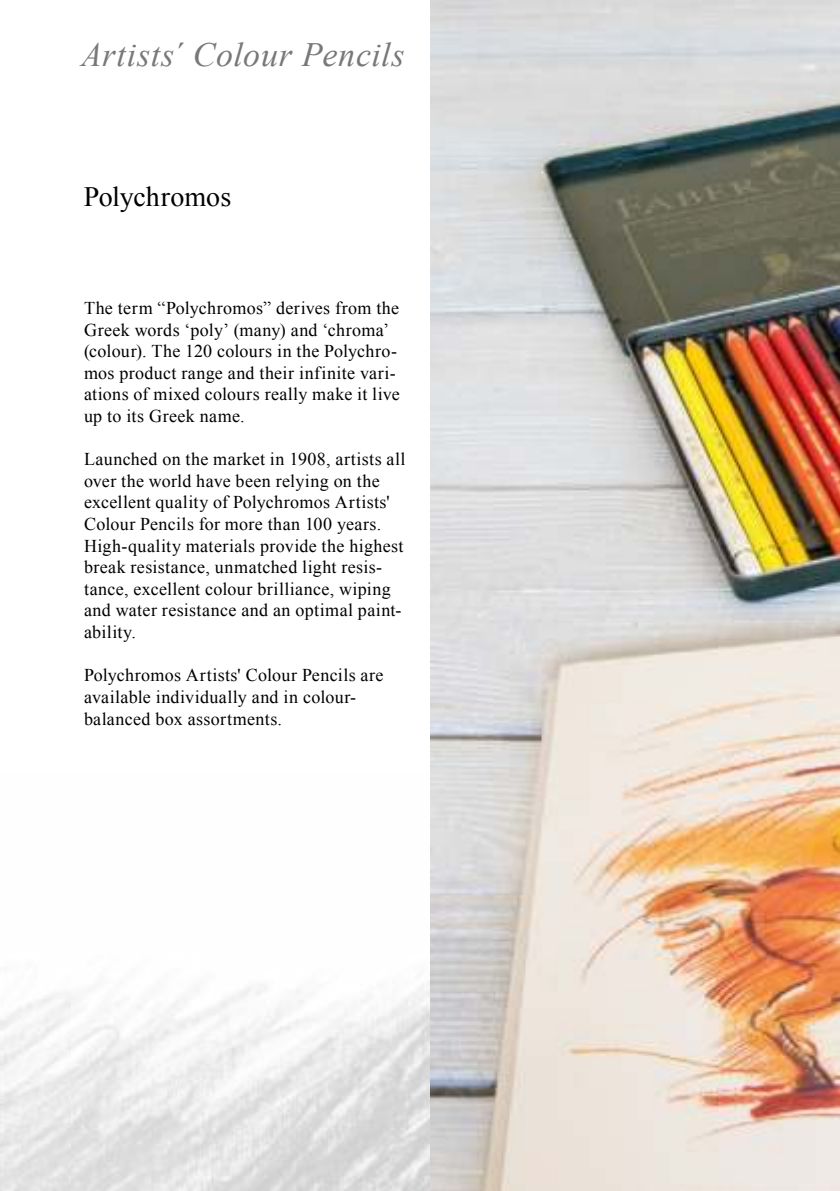
<style>
.page{position:relative;width:840px;height:1191px;background:#fff}
.page>*{position:absolute;margin:0;border:0;box-sizing:border-box;transform-origin:0 0}
.t1{font:italic 34px "Times New Roman";letter-spacing:.02em;color:#777877}
.t2{font:28px "Times New Roman";color:#000}
.t3{font:18px/21.6px "Times New Roman";letter-spacing:.02em;color:#000}
</style>
<div class="page">
<img style="left:430px;top:1px;width:409px;height:1190px">
<h1 class="t1" style="left:81px;top:42px;width:325px">Artists´ Colour Pencils</h1>
<h2 class="t2" style="left:84px;top:186px;width:149px">Polychromos</h2>
<p class="t3" style="left:84px;top:299px;width:317px">The term “Polychromos” derives from the Greek words ‘poly’ (many) and ‘chroma’ (colour). The 120 colours in the Polychro&shy;mos product range and their infinite vari&shy;ations of mixed colours really make it live up to its Greek name.</p>
<p class="t3" style="left:84px;top:450px;width:323px">Launched on the market in 1908, artists all over the world have been relying on the excellent quality of Polychromos Artists' Colour Pencils for more than 100 years.<br>High-quality materials provide the highest break resistance, unmatched light resis&shy;tance, excellent colour brilliance, wiping and water resistance and an optimal paint&shy;ability.</p>
<p class="t3" style="left:84px;top:666px;width:301px">Polychromos Artists' Colour Pencils are available individually and in colour&shy;balanced box assortments.</p>
</div>
